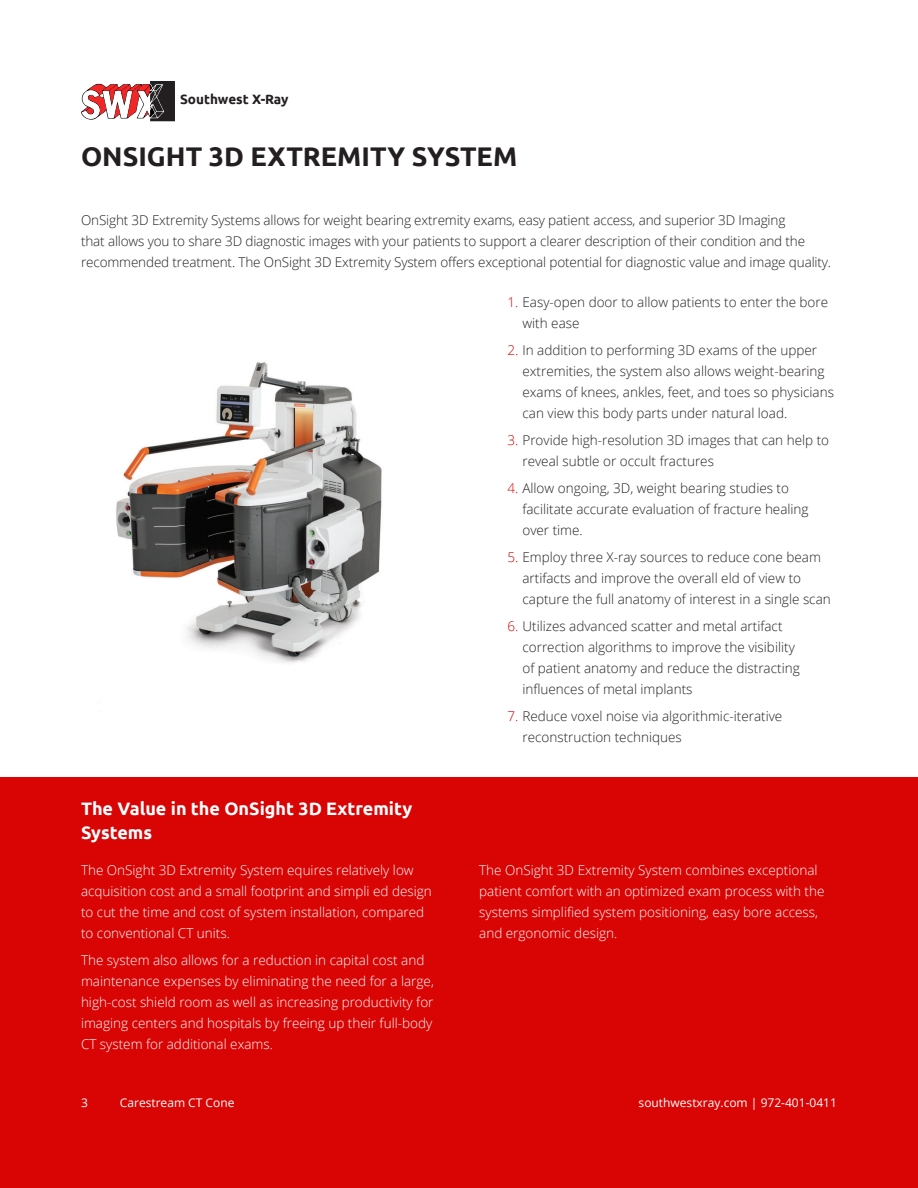
<style>
.page{position:relative;width:918px;height:1188px;background:#fff}
.page>*{position:absolute;margin:0;border:0;box-sizing:border-box;transform-origin:0 0}
.Page_Header_Black-Le{font:700 27px "Ubuntu";color:#231f20}
.Sub-Heading_White-Le{font:700 18px/24px "Ubuntu";color:#fff}
.Body_Paragraph_Black{font:300 13.5px/21px "Open Sans";color:#231f20}
.Body_Paragraph_White{font:300 13.5px/21px "Open Sans";color:#fff}
.t1{font:700 13.5px "Ubuntu";color:#231f20}
.Page_Number_White-Ri{font:12px "Open Sans";color:#fff}
.Page_Number_White-Le{font:12px "Open Sans";color:#fff}
.s1{color:#d90404}
</style>
<div class="page">
<div style="left:0;top:778px;width:918px;height:410px;background:#d90404"></div>
<svg style="left:81px;top:81px;width:94px;height:40px"></svg>
<img style="left:116px;top:362px;width:266px;height:301px">
<p class="t1" style="left:180px;top:91px;width:110px">Southwest X-Ray</p>
<p class="Page_Header_Black-Le" style="left:81px;top:140px;width:438px">ONSIGHT 3D EXTREMITY SYSTEM</p>
<p class="Body_Paragraph_Black" style="left:81px;top:209px;width:752px">OnSight 3D Extremity Systems allows for weight bearing extremity exams, easy patient access, and superior 3D Imaging<br>that allows you to share 3D diagnostic images with your patients to support a clearer description of their condition and the recommended treatment. The OnSight 3D Extremity System offers exceptional potential for diagnostic value and image quality.</p>
<p class="Body_Paragraph_Black" style="left:522px;top:292px;width:307px;text-indent:-15px"><span class="s1">1.</span> Easy-open door to allow patients to enter the bore with ease</p>
<p class="Body_Paragraph_Black" style="left:522px;top:340px;width:313px;text-indent:-15px"><span class="s1">2.</span> In addition to performing 3D exams of the upper extremities, the system also allows weight-bearing exams of knees, ankles, feet, and toes so physicians can view this body parts under natural load.</p>
<p class="Body_Paragraph_Black" style="left:522px;top:430px;width:308px;text-indent:-15px"><span class="s1">3.</span> Provide high-resolution 3D images that can help to reveal subtle or occult fractures</p>
<p class="Body_Paragraph_Black" style="left:522px;top:478px;width:288px;text-indent:-15px"><span class="s1">4.</span> Allow ongoing, 3D, weight bearing studies to facilitate accurate evaluation of fracture healing over time.</p>
<p class="Body_Paragraph_Black" style="left:522px;top:547px;width:310px;text-indent:-15px"><span class="s1">5.</span> Employ three X-ray sources to reduce cone beam artifacts and improve the overall eld of view to capture the full anatomy of interest in a single scan</p>
<p class="Body_Paragraph_Black" style="left:522px;top:616px;width:279px;text-indent:-15px"><span class="s1">6.</span> Utilizes advanced scatter and metal artifact correction algorithms to improve the visibility of patient anatomy and reduce the distracting influences of metal implants</p>
<p class="Body_Paragraph_Black" style="left:522px;top:706px;width:261px;text-indent:-15px"><span class="s1">7.</span> Reduce voxel noise via algorithmic-iterative reconstruction techniques</p>
<p class="Sub-Heading_White-Le" style="left:81px;top:797px;width:333px">The Value in the OnSight 3D Extremity<br>Systems</p>
<p class="Body_Paragraph_White" style="left:81px;top:859px;width:352px">The OnSight 3D Extremity System equires relatively low acquisition cost and a small footprint and simpli ed design to cut the time and cost of system installation, compared to conventional CT units.</p>
<p class="Body_Paragraph_White" style="left:81px;top:949px;width:354px">The system also allows for a reduction in capital cost and maintenance expenses by eliminating the need for a large, high-cost shield room as well as increasing productivity for imaging centers and hospitals by freeing up their full-body CT system for additional exams.</p>
<p class="Body_Paragraph_White" style="left:479px;top:859px;width:347px">The OnSight 3D Extremity System combines exceptional patient comfort with an optimized exam process with the systems simplified system positioning, easy bore access, and ergonomic design.</p>
<p class="Page_Number_White-Le" style="left:81px;top:1094px;width:8px">3</p>
<p class="Page_Number_White-Le" style="left:120px;top:1094px;width:116px">Carestream CT Cone</p>
<p class="Page_Number_White-Ri" style="left:639px;top:1094px;width:200px">southwestxray.com | 972-401-0411</p>
</div>
